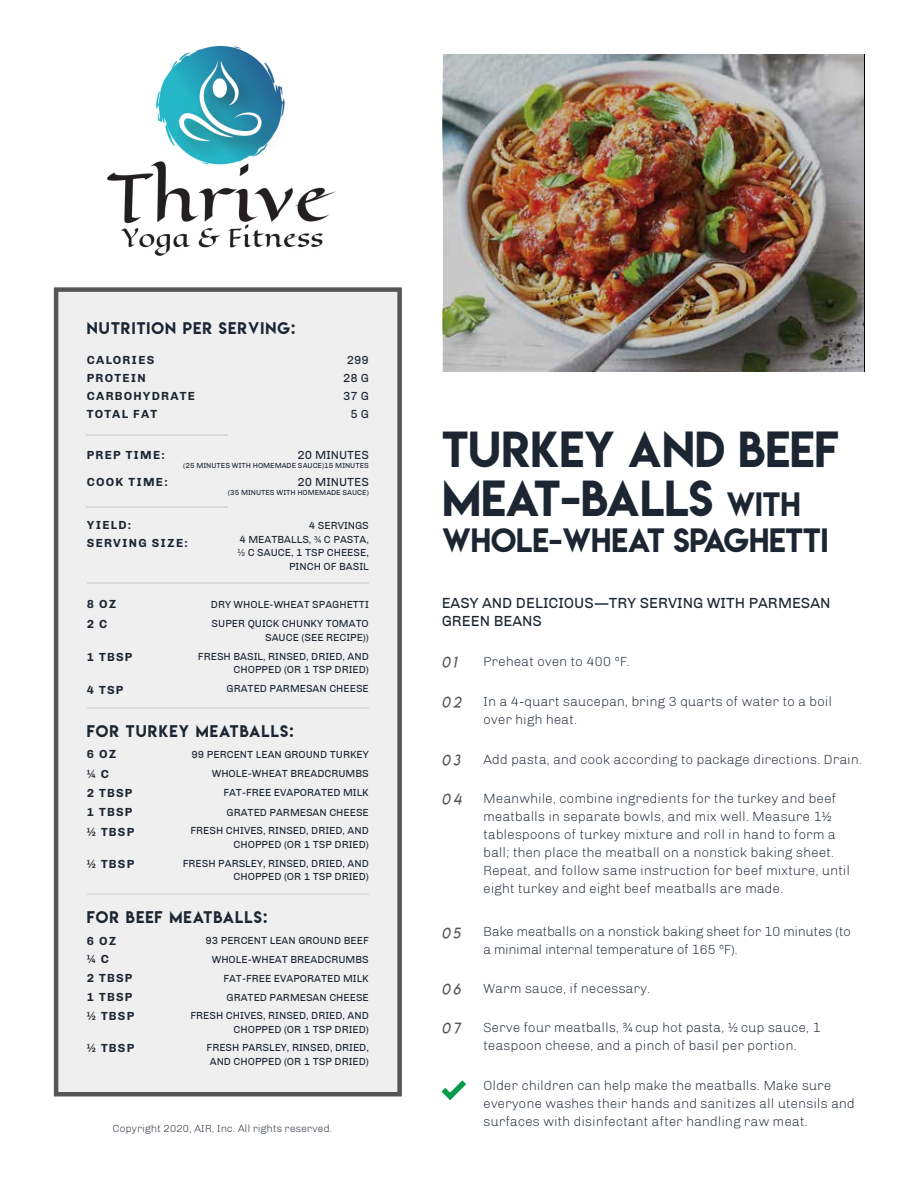
<style>
.page{position:relative;width:918px;height:1188px;background:#fff}
.page>*{position:absolute;margin:0;border:0;box-sizing:border-box;transform-origin:0 0}
.t1{font:45px/49.5px "Lemon Milk";color:#1c2632}
.t2{font:30px "Lemon Milk";color:#1c2632}
.t3{font:15px "Lemon Milk";letter-spacing:.075em;color:#1c2632}
.t4{font:15px/18px "Chivo";color:#1c2632}
.t5{font:15px "Lemon Milklightitalic";letter-spacing:.2em;color:#565656}
.t6{font:300 13.5px/18px "Chivo";color:#1c2632}
.t7{font:300 13.5px/18px "Chivo";letter-spacing:-.02em;color:#1c2632}
.t8{font:700 12px/18px "Chivo";letter-spacing:.1em;color:#1c2632}
.t9{font:12px/18px "Chivo";color:#1c2632;text-align:right}
.t10{font:10.5px/13.5px "Chivo";color:#1c2632;text-align:right}
.t11{font:300 10.5px "Chivo";color:#1c2632}
.t12{font:7.5px "Chivo";color:#1c2632}
.s1{font-size:30px}
</style>
<div class="page">
<img style="left:443px;top:54px;width:421px;height:317px">
<div style="left:54px;top:287px;width:348px;height:809px;background:#f0efef"></div>
<hr style="left:87px;top:434px;width:141px;height:1px;background:#dcdbdb">
<hr style="left:87px;top:582px;width:282px;height:2px;background:#dcdbdb">
<hr style="left:87px;top:507px;width:141px;height:1px;background:#dcdbdb">
<svg style="left:442px;top:1080px;width:24px;height:20px"></svg>
<hr style="left:87px;top:707px;width:282px;height:2px;background:#dcdbdb">
<hr style="left:87px;top:894px;width:282px;height:1px;background:#dcdbdb">
<img style="left:107px;top:47px;width:229px;height:209px">
<p class="t3" style="left:87px;top:318px;width:210px">NUTRITION PER SERVING:</p>
<p class="t8" style="left:87px;top:351px;width:110px">CALORIES<br>PROTEIN<br>CARBOHYDRATE<br>TOTAL FAT</p>
<p class="t9" style="left:343px;top:351px;width:27px">299<br>28 G<br>37 G<br>5 G</p>
<p class="t8" style="left:87px;top:446px;width:79px">PREP TIME:</p>
<p class="t8" style="left:87px;top:473px;width:82px">COOK TIME:</p>
<p class="t9" style="left:297px;top:446px;width:73px">20 MINUTES</p>
<p class="t12" style="left:183px;top:461px;width:187px">(25 MINUTES WITH HOMEMADE SAUCE)15 MINUTES</p>
<p class="t9" style="left:297px;top:473px;width:73px">20 MINUTES</p>
<p class="t12" style="left:228px;top:488px;width:142px">(35 MINUTES WITH HOMEMADE SAUCE)</p>
<p class="t8" style="left:87px;top:516px;width:102px">YIELD:<br>SERVING SIZE:</p>
<p class="t10" style="left:238px;top:519px;width:133px">4 SERVINGS<br>4 MEATBALLS, ¾ C PASTA, ½ C SAUCE, 1 TSP CHEESE,<br>PINCH OF BASIL</p>
<p class="t8" style="left:87px;top:595px;width:31px">8 OZ</p>
<p class="t10" style="left:211px;top:595px;width:159px;line-height:19px;text-align:left">DRY WHOLE-WHEAT SPAGHETTI<br>SUPER QUICK CHUNKY TOMATO</p>
<p class="t10" style="left:265px;top:631px;width:105px">SAUCE (SEE RECIPE))</p>
<p class="t8" style="left:87px;top:615px;width:22px">2 C</p>
<p class="t8" style="left:87px;top:648px;width:47px">1 TBSP</p>
<p class="t8" style="left:87px;top:680px;width:38px">4 TSP</p>
<p class="t10" style="left:227px;top:682px;width:144px">GRATED PARMESAN CHEESE</p>
<p class="t10" style="left:198px;top:650px;width:172px">FRESH BASIL, RINSED, DRIED, AND<br>CHOPPED (OR 1 TSP DRIED)</p>
<p class="t3" style="left:87px;top:720px;width:208px">FOR TURKEY MEATBALLS:</p>
<p class="t8" style="left:87px;top:745px;width:31px">6 OZ</p>
<p class="t10" style="left:191px;top:748px;width:179px">99 PERCENT LEAN GROUND TURKEY</p>
<p class="t8" style="left:87px;top:765px;width:24px">¼ C</p>
<p class="t10" style="left:212px;top:767px;width:159px">WHOLE-WHEAT BREADCRUMBS</p>
<p class="t8" style="left:87px;top:784px;width:47px">2 TBSP</p>
<p class="t10" style="left:223px;top:786px;width:147px">FAT-FREE EVAPORATED MILK</p>
<p class="t8" style="left:87px;top:803px;width:47px">1 TBSP</p>
<p class="t10" style="left:190px;top:803px;width:180px;line-height:18.9px">GRATED PARMESAN CHEESE<br>FRESH CHIVES, RINSED, DRIED, AND</p>
<p class="t10" style="left:234px;top:838px;width:137px">CHOPPED (OR 1 TSP DRIED)</p>
<p class="t8" style="left:87px;top:823px;width:49px">½ TBSP</p>
<p class="t8" style="left:87px;top:855px;width:49px">½ TBSP</p>
<p class="t10" style="left:183px;top:856px;width:188px">FRESH PARSLEY, RINSED, DRIED, AND<br>CHOPPED (OR 1 TSP DRIED)</p>
<p class="t3" style="left:87px;top:907px;width:182px">FOR BEEF MEATBALLS:</p>
<p class="t8" style="left:87px;top:932px;width:31px">6 OZ</p>
<p class="t10" style="left:205px;top:934px;width:165px">93 PERCENT LEAN GROUND BEEF</p>
<p class="t8" style="left:87px;top:950px;width:24px">¼ C</p>
<p class="t10" style="left:212px;top:953px;width:159px">WHOLE-WHEAT BREADCRUMBS</p>
<p class="t8" style="left:87px;top:969px;width:47px">2 TBSP</p>
<p class="t10" style="left:223px;top:971px;width:147px">FAT-FREE EVAPORATED MILK</p>
<p class="t8" style="left:87px;top:988px;width:47px">1 TBSP</p>
<p class="t10" style="left:190px;top:988px;width:180px;line-height:18.8px">GRATED PARMESAN CHEESE<br>FRESH CHIVES, RINSED, DRIED, AND</p>
<p class="t10" style="left:234px;top:1023px;width:137px">CHOPPED (OR 1 TSP DRIED)</p>
<p class="t8" style="left:87px;top:1007px;width:49px">½ TBSP</p>
<p class="t8" style="left:87px;top:1039px;width:49px">½ TBSP</p>
<p class="t10" style="left:207px;top:1041px;width:164px;text-align:center">FRESH PARSLEY, RINSED, DRIED,<br>AND CHOPPED (OR 1 TSP DRIED)</p>
<p class="t11" style="left:113px;top:1122px;width:221px">Copyright 2020, AIR, Inc. All rights reserved.</p>
<h1 class="t1" style="left:442px;top:424px;width:398px">TURKEY AND BEEF<br>MEAT-BALLS <span class="s1">WITH</span></h1>
<h2 class="t2" style="left:442px;top:519px;width:388px">WHOLE-WHEAT SPAGHETTI</h2>
<p class="t4" style="left:442px;top:594px;width:390px">EASY AND DELICIOUS—TRY SERVING WITH PARMESAN<br>GREEN BEANS</p>
<p class="t5" style="left:442px;top:653px;width:16px">01</p>
<p class="t6" style="left:484px;top:653px;width:148px">Preheat oven to 400 ºF.</p>
<p class="t5" style="left:442px;top:693px;width:21px">02</p>
<p class="t6" style="left:484px;top:692px;width:350px">In a 4-quart saucepan, bring 3 quarts of water to a boil over high heat.</p>
<p class="t5" style="left:442px;top:751px;width:20px">03</p>
<p class="t6" style="left:484px;top:750px;width:380px">Add pasta, and cook according to package directions. Drain.</p>
<p class="t5" style="left:442px;top:790px;width:21px">04</p>
<p class="t6" style="left:484px;top:790px;width:368px">Meanwhile, combine ingredients for the turkey and beef meatballs in separate bowls, and mix well. Measure 1½ tablespoons of turkey mixture and roll in hand to form a ball; then place the meatball on a nonstick baking sheet.<br>Repeat, and follow same instruction for beef mixture, until eight turkey and eight beef meatballs are made.</p>
<p class="t5" style="left:442px;top:924px;width:20px">05</p>
<p class="t7" style="left:484px;top:922px;width:369px">Bake meatballs on a nonstick baking sheet for 10 minutes (to a minimal internal temperature of 165 ºF).</p>
<p class="t5" style="left:442px;top:980px;width:20px">06</p>
<p class="t6" style="left:484px;top:980px;width:169px">Warm sauce, if necessary.</p>
<p class="t5" style="left:442px;top:1019px;width:20px">07</p>
<p class="t6" style="left:484px;top:1019px;width:339px">Serve four meatballs, ¾ cup hot pasta, ½ cup sauce, 1 teaspoon cheese, and a pinch of basil per portion.</p>
<p class="t6" style="left:484px;top:1077px;width:373px">Older children can help make the meatballs. Make sure everyone washes their hands and sanitizes all utensils and surfaces with disinfectant after handling raw meat.</p>
</div>
